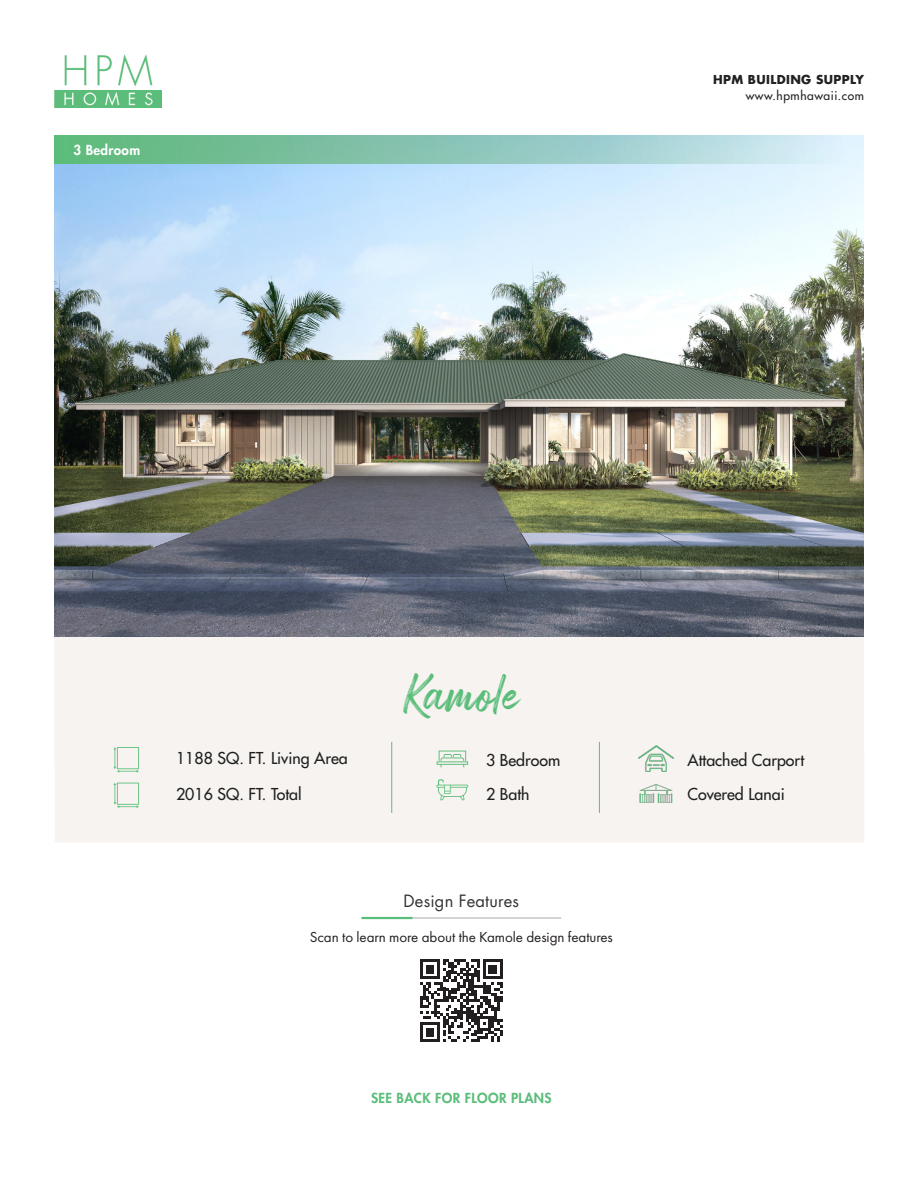
<style>
.page{position:relative;width:918px;height:1188px;background:#fff}
.page>*{position:absolute;margin:0;border:0;box-sizing:border-box;transform-origin:0 0}
.t1{font:46.8px "Arsilon";letter-spacing:.01em;color:#5bbd7a}
.t2{font:16.5px "Futura Std";letter-spacing:.01em;color:#323332}
.t3{font:500 15.9px "Futura Std";color:#1e1f1f}
.t4{font:500 15.9px "Futura Std";color:#1f2020}
.Bullet{font:15px "Futura PT";letter-spacing:-.005em;color:#231f20}
.t5{font:800 13.5px "Futura Std";letter-spacing:.025em;color:#5bbd7a}
.t6{font:800 13.5px "Futura Std";letter-spacing:.025em;color:#fff}
.t7{font:700 12px "Futura Std";letter-spacing:.03em;color:#212122}
.t8{font:500 12px "Futura Std";letter-spacing:.045em;color:#212122}
</style>
<div class="page">
<img style="left:54px;top:54px;width:108px;height:54px">
<hr style="left:361px;top:918px;width:200px;height:1px;background:#aaabab">
<hr style="left:361px;top:917px;width:51px;height:2px;background:#5bbd7a">
<div style="left:54px;top:163px;width:810px;height:679px;background:#f7f3f0"></div>
<svg style="left:420px;top:959px;width:83px;height:83px"></svg>
<svg style="left:114px;top:747px;width:25px;height:26px"></svg>
<svg style="left:114px;top:783px;width:25px;height:25px"></svg>
<svg style="left:437px;top:751px;width:31px;height:16px"></svg>
<svg style="left:436px;top:779px;width:32px;height:21px"></svg>
<hr style="left:391px;top:742px;width:1px;height:71px;background:#5bbd7a">
<hr style="left:599px;top:742px;width:1px;height:71px;background:#5bbd7a">
<img style="left:55px;top:163px;width:809px;height:473px">
<svg style="left:54px;top:135px;width:810px;height:28px"></svg>
<img style="left:639px;top:785px;width:33px;height:18px">
<img style="left:638px;top:746px;width:36px;height:26px">
<p class="t6" style="left:73px;top:141px;width:68px">3 Bedroom</p>
<p class="t6" style="left:73px;top:141px;width:9px">5</p>
<p class="t7" style="left:713px;top:71px;width:152px">HPM BUILDING SUPPLY</p>
<p class="t8" style="left:746px;top:89px;width:120px">www.hpmhawaii.com</p>
<p class="t3" style="left:176px;top:748px;width:173px">1188 SQ. FT. Living Area</p>
<p class="t3" style="left:176px;top:784px;width:127px">2016 SQ. FT. Total</p>
<p class="t1" style="left:404px;top:666px;width:117px">Kamole</p>
<p class="t3" style="left:486px;top:750px;width:76px">3 Bedroom</p>
<p class="t4" style="left:486px;top:784px;width:45px">2 Bath</p>
<p class="t3" style="left:687px;top:784px;width:99px">Covered Lanai</p>
<p class="t3" style="left:687px;top:750px;width:118px">Attached Carport</p>
<p class="t2" style="left:404px;top:890px;width:117px">Design Features</p>
<p class="Bullet" style="left:310px;top:928px;width:305px">Scan to learn more about the Kamole design features</p>
<p class="t5" style="left:371px;top:1089px;width:182px">SEE BACK FOR FLOOR PLANS</p>
</div>
